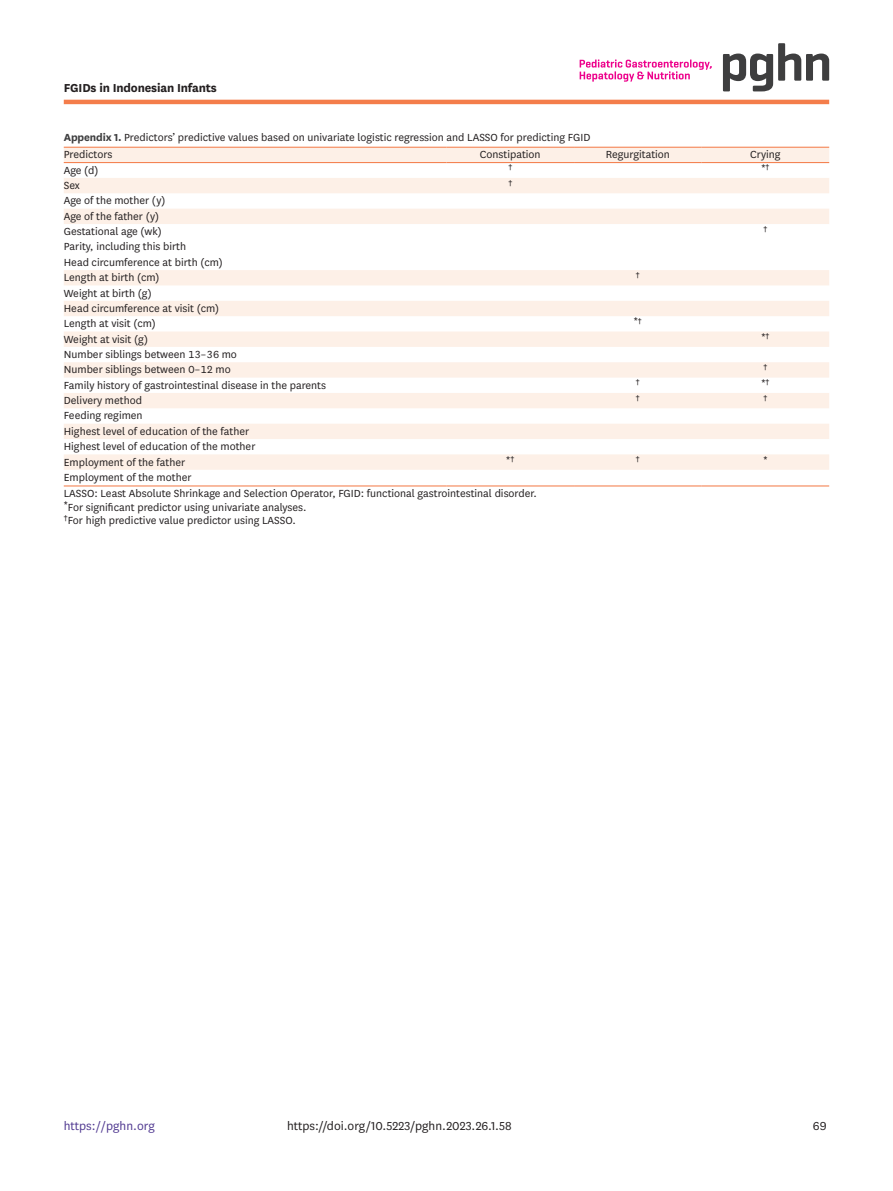
<style>
.page{position:relative;width:893px;height:1191px;background:#fff}
.page>*{position:absolute;margin:0;border:0;box-sizing:border-box;transform-origin:0 0}
.doi_running_footer{font:13.5px "National";color:#231f20}
.alt-title-type{font:700 13.5px "National";letter-spacing:-.01em;color:#231f20}
.t1{font:13.5px "National";color:#513a91}
.tbody_entry{font:12px "National";color:#231f20}
.table-wrap-foot_p_fi{font:12px/13.5px "National";color:#231f20}
.fig_caption{font:12px "National";color:#231f20}
.tbody_entry-2{font:10.5px "Arial Unicode MS";color:#231f20}
.tbody_entry-3{font:7.05px "Arial Unicode MS";color:#231f20}
.s1{font-weight:700;color:#3e3e3f}
.s2{font-family:"Arial Unicode MS";font-size:10.5px}
</style>
<div class="page">
<hr style="left:64px;top:100px;width:765px;height:4px;background:#f47d4b">
<svg style="left:723px;top:43px;width:106px;height:48px"></svg>
<svg style="left:580px;top:60px;width:132px;height:22px"></svg>
<svg style="left:64px;top:148px;width:765px;height:322px"></svg>
<hr style="left:64px;top:147px;width:382px;height:1px;background:#f47d4b">
<hr style="left:446px;top:147px;width:128px;height:1px;background:#f47d4b">
<hr style="left:574px;top:147px;width:128px;height:1px;background:#f47d4b">
<hr style="left:702px;top:147px;width:127px;height:1px;background:#f47d4b">
<hr style="left:64px;top:162px;width:382px;height:1px;background:#f47d4b">
<hr style="left:446px;top:162px;width:128px;height:1px;background:#f47d4b">
<hr style="left:574px;top:162px;width:128px;height:1px;background:#f47d4b">
<hr style="left:702px;top:162px;width:127px;height:1px;background:#f47d4b">
<hr style="left:64px;top:485px;width:382px;height:1px;background:#f47d4b">
<hr style="left:446px;top:485px;width:128px;height:1px;background:#f47d4b">
<hr style="left:574px;top:485px;width:128px;height:1px;background:#f47d4b">
<hr style="left:702px;top:485px;width:127px;height:1px;background:#f47d4b">
<p class="alt-title-type" style="left:64px;top:78px;width:155px">FGIDs in Indonesian Infants</p>
<p class="fig_caption" style="left:64px;top:129px;width:528px"><span class="s1">Appendix 1.</span> Predictors’ predictive values based on univariate logistic regression and LASSO for predicting FGID</p>
<p class="tbody_entry" style="left:64px;top:147px;width:50px">Predictors</p>
<p class="tbody_entry" style="left:480px;top:147px;width:62px">Constipation</p>
<p class="tbody_entry" style="left:606px;top:147px;width:66px">Regurgitation</p>
<p class="tbody_entry" style="left:750px;top:147px;width:32px">Crying</p>
<p class="tbody_entry" style="left:64px;top:162px;width:36px">Age (d)</p>
<p class="tbody_entry-3" style="left:508px;top:162px;width:5px">†</p>
<p class="tbody_entry-2" style="left:761px;top:160px;width:9px">*<sup>†</sup></p>
<p class="tbody_entry" style="left:64px;top:178px;width:18px">Sex</p>
<p class="tbody_entry-3" style="left:508px;top:177px;width:5px">†</p>
<p class="tbody_entry" style="left:64px;top:193px;width:103px">Age of the mother (y)</p>
<p class="tbody_entry" style="left:64px;top:208px;width:97px">Age of the father (y)</p>
<p class="tbody_entry" style="left:64px;top:224px;width:100px">Gestational age (wk)</p>
<p class="tbody_entry-3" style="left:763px;top:223px;width:5px">†</p>
<p class="tbody_entry" style="left:64px;top:239px;width:124px">Parity, including this birth</p>
<p class="tbody_entry" style="left:64px;top:254px;width:161px">Head circumference at birth (cm)</p>
<p class="tbody_entry" style="left:64px;top:270px;width:97px">Length at birth (cm)</p>
<p class="tbody_entry-3" style="left:636px;top:269px;width:5px">†</p>
<p class="tbody_entry" style="left:64px;top:285px;width:89px">Weight at birth (g)</p>
<p class="tbody_entry" style="left:64px;top:300px;width:157px">Head circumference at visit (cm)</p>
<p class="tbody_entry" style="left:64px;top:316px;width:94px">Length at visit (cm)</p>
<p class="tbody_entry-2" style="left:634px;top:314px;width:9px">*<sup>†</sup></p>
<p class="tbody_entry" style="left:64px;top:331px;width:86px">Weight at visit (g)</p>
<p class="tbody_entry-2" style="left:761px;top:329px;width:9px">*<sup>†</sup></p>
<p class="tbody_entry" style="left:64px;top:346px;width:175px">Number siblings between 13–36 mo</p>
<p class="tbody_entry" style="left:64px;top:362px;width:168px">Number siblings between 0–12 mo</p>
<p class="tbody_entry-3" style="left:763px;top:361px;width:5px">†</p>
<p class="tbody_entry" style="left:64px;top:377px;width:264px">Family history of gastrointestinal disease in the parents</p>
<p class="tbody_entry-3" style="left:636px;top:377px;width:5px">†</p>
<p class="tbody_entry-2" style="left:761px;top:375px;width:9px">*<sup>†</sup></p>
<p class="tbody_entry" style="left:64px;top:392px;width:80px">Delivery method</p>
<p class="tbody_entry-3" style="left:636px;top:392px;width:5px">†</p>
<p class="tbody_entry-3" style="left:763px;top:392px;width:5px">†</p>
<p class="tbody_entry" style="left:64px;top:408px;width:80px">Feeding regimen</p>
<p class="tbody_entry" style="left:64px;top:423px;width:187px">Highest level of education of the father</p>
<p class="tbody_entry" style="left:64px;top:439px;width:193px">Highest level of education of the mother</p>
<p class="tbody_entry" style="left:64px;top:454px;width:123px">Employment of the father</p>
<p class="tbody_entry-2" style="left:506px;top:452px;width:9px">*<sup>†</sup></p>
<p class="tbody_entry-3" style="left:636px;top:453px;width:5px">†</p>
<p class="tbody_entry-2" style="left:763px;top:452px;width:6px">*</p>
<p class="tbody_entry" style="left:64px;top:469px;width:129px">Employment of the mother</p>
<p class="table-wrap-foot_p_fi" style="left:64px;top:486px;width:475px">LASSO: Least Absolute Shrinkage and Selection Operator, FGID: functional gastrointestinal disorder. <span class="s2">*</span>For significant predictor using univariate analyses.<br><sup>†</sup>For high predictive value predictor using LASSO.</p>
<p class="t1" style="left:64px;top:1116px;width:93px">https://pghn.org</p>
<p class="doi_running_footer" style="left:287px;top:1116px;width:226px">https://doi.org/10.5223/pghn.2023.26.1.58</p>
<p class="doi_running_footer" style="left:813px;top:1116px;width:15px">69</p>
</div>
